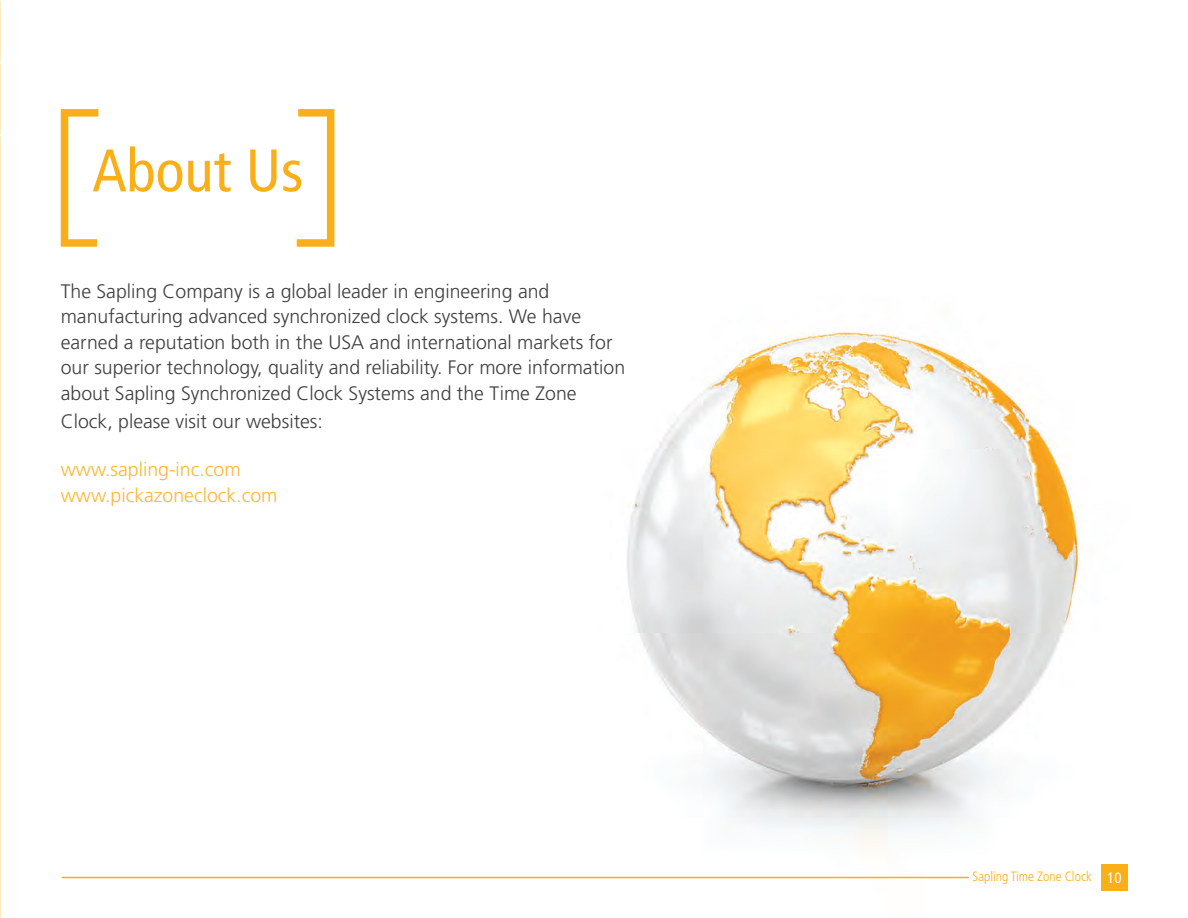
<style>
.page{position:relative;width:1188px;height:918px;background:#fff}
.page>*{position:absolute;margin:0;border:0;box-sizing:border-box;transform-origin:0 0}
.t1{font:condensed 60px "Frutiger LT Std";color:#faaf18}
.t2{font:300 19.5px/25.5px "Frutiger LT Std";color:#3e3e3f}
.t3{font:300 19.5px/25.5px "Frutiger LT Std";color:#fcb633}
.t4{font:300 condensed 13.5px "Frutiger LT Std";color:#faaf18}
.s1{font-weight:400;font-size:15px;color:#fff}
</style>
<div class="page">
<img style="left:519px;top:330px;width:561px;height:549px">
<div style="left:1101px;top:864px;width:27px;height:27px;background:#faaf18"></div>
<hr style="left:62px;top:877px;width:907px;height:1px;background:#faaf18">
<svg style="left:61px;top:109px;width:37px;height:138px"></svg>
<svg style="left:297px;top:109px;width:37px;height:138px"></svg>
<svg style="left:0;top:63px;width:1px;height:72px"></svg>
<h1 class="t1" style="left:92px;top:136px;width:213px">About Us</h1>
<p class="t2" style="left:61px;top:279px;width:566px">The Sapling Company is a global leader in engineering and manufacturing advanced synchronized clock systems. We have earned a reputation both in the USA and international markets for our superior technology, quality and reliability. For more information about Sapling Synchronized Clock Systems and the Time Zone</p>
<p class="t2" style="left:61px;top:409px;width:264px">Clock, please visit our websites:</p>
<p class="t3" style="left:61px;top:457px;width:218px">www.sapling-inc.com www.pickazoneclock.com</p>
<p class="t4" style="left:972px;top:869px;width:151px">Sapling Time Zone Clock <span class="s1">10</span></p>
</div>
